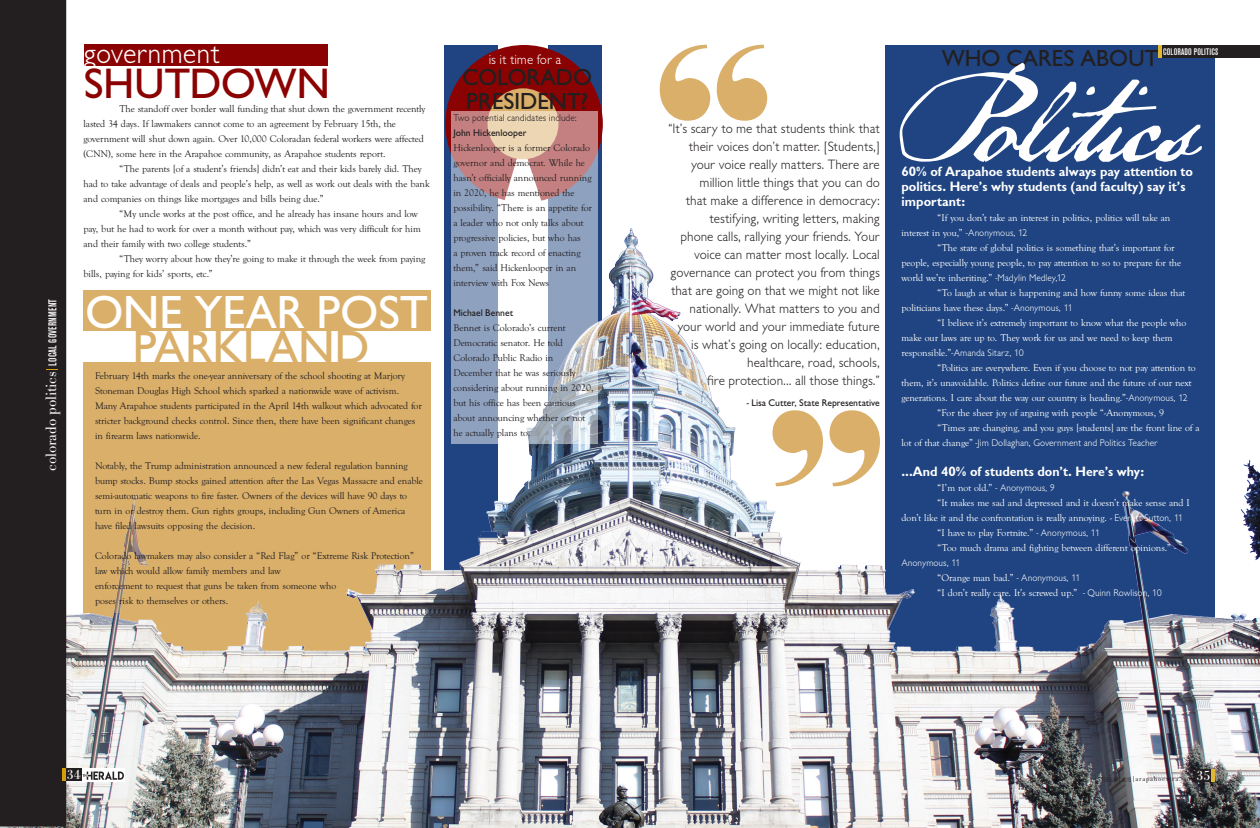
<style>
.page{position:relative;width:1260px;height:828px;background:#fff}
.page>*{position:absolute;margin:0;border:0;box-sizing:border-box;transform-origin:0 0}
.t1{font:250px "Elephant";color:#daaf6a}
.t2{font:72px "US Declaration";color:#fff}
.t3{font:48px "AHJ Chantilly";color:#fff}
.t4{font:48px "AHJ Chantilly";color:#daaf6a}
.t5{font:44px "AHJ Chantilly";color:#8b0202}
.t6{font:30px "AHJ Chantilly LH";color:#fff}
.t7{font:24px/24px "AHJ Chantilly";color:#231f20}
.t8{font:300 15.7px "AHJ Bodoni Recut";color:#fff}
.t9{font:14px/18px "AHJ Chantilly LH";color:#231f20;text-align:right}
.t10{font:700 14px/15px "AHJ Chantilly";color:#fff}
.t11{font:14px "AHJ Chantilly LH";color:#fff}
.t12{font:14px "AHJ Bodoni Recut";color:#fff}
.t13{font:10px/15px "AHJ Goudy Old Style";color:#231f20}
.t14{font:10px/15px "AHJ Goudy Old Style";color:#fff}
.t15{font:10px "AHJ Chantilly LH";color:#fff}
.t16{font:10px "AHJ Chantilly";color:#231f20}
.t17{font:10px "AHJ Chantilly LH";color:#231f20}
.t18{font:condensed 10px "AHJ Craft Gothic";letter-spacing:.015em;color:#fff}
.t19{font:300 7.2px "AHJ Bodoni Recut";letter-spacing:.1em;color:#231f20}
.s1{font-family:"AHJ Craft Gothic";font-weight:400;font-stretch:condensed;font-size:12px}
.s2{font-family:"AHJ Chantilly LH"}
.s3{font-family:"AHJ Goudy Old Style"}
.s4{font-weight:400;font-size:14px;color:#fff}
</style>
<div class="page">
<div style="left:548px;top:45px;width:53px;height:428px;background:#1f4481"></div>
<div style="left:444px;top:45px;width:54px;height:575px;background:#1f4481"></div>
<div style="left:445px;top:45px;width:158px;height:158px;background:#8b0202;border-radius:50%"></div>
<div style="left:488px;top:88px;width:70px;height:71px;background:#daaf6a;border-radius:50%"></div>
<div style="left:885px;top:45px;width:330px;height:783px;background:#1f4481"></div>
<img style="left:0;top:186px;width:1260px;height:642px">
<div style="left:0;top:0;width:66px;height:826px;background:#231f20"></div>
<svg style="left:46px;top:369px;width:12px;height:1px"></svg>
<div style="left:66px;top:768px;width:16px;height:13px;background:#231f20"></div>
<svg style="left:63px;top:768px;width:3px;height:13px"></svg>
<img style="left:83px;top:768px;width:41px;height:14px">
<div style="left:1195px;top:769px;width:17px;height:12px;background:#231f20"></div>
<svg style="left:1212px;top:769px;width:3px;height:12px"></svg>
<div style="left:83px;top:290px;width:348px;height:41px;background:#daaf6a"></div>
<div style="left:89px;top:366px;width:234px;height:247px;background:#daaf6a"></div>
<div style="left:84px;top:45px;width:244px;height:21px;background:#8b0202"></div>
<svg style="left:451px;top:112px;width:147px;height:332px"></svg>
<div style="left:1161px;top:45px;width:99px;height:13px;background:#231f20"></div>
<svg style="left:1158px;top:45px;width:3px;height:13px"></svg>
<h3 class="t8" style="left:43px;top:471px;width:173px;rotate:-90deg">colorado politics <span class="s1">LOCAL GOVERNMENT</span></h3>
<h3 class="t6" style="left:84px;top:37px;width:138px">government</h3>
<h3 class="t5" style="left:84px;top:59px;width:248px">SHUTDOWN</h3>
<p class="t13" style="left:84px;top:101px;width:343px;text-indent:36px">The standoff over border wall funding that shut down the government recently lasted 34 days. If lawmakers cannot come to an agreement by February 15th, the government will shut down again. Over 10,000 Coloradan federal workers were affected (CNN), some here in the Arapahoe community, as Arapahoe students report.</p>
<p class="t13" style="left:84px;top:161px;width:348px;text-indent:36px">“The parents [of a student’s friends] didn’t eat and their kids barely did. They had to take advantage of deals and people’s help, as well as work out deals with the bank and companies on things like mortgages and bills being due.”</p>
<p class="t13" style="left:84px;top:206px;width:339px;text-indent:36px">“My uncle works at the post office, and he already has insane hours and low pay, but he had to work for over a month without pay, which was very difficult for him and their family with two college students.”</p>
<p class="t13" style="left:84px;top:251px;width:343px;text-indent:36px">“They worry about how they’re going to make it through the week from paying bills, paying for kids’ sports, etc.”</p>
<h3 class="t3" style="left:86px;top:286px;width:343px">ONE YEAR POST</h3>
<h3 class="t4" style="left:133px;top:321px;width:238px">PARKLAND</h3>
<p class="t13" style="left:95px;top:369px;width:328px">February 14th marks the one-year anniversary of the school shooting at Marjory Stoneman Douglas High School which sparked a nationwide wave of activism.<br>Many Arapahoe students participated in the April 14th walkout which advocated for stricter background checks control. Since then, there have been significant changes in firearm laws nationwide.</p>
<p class="t13" style="left:95px;top:459px;width:329px">Notably, the Trump administration announced a new federal regulation banning bump stocks. Bump stocks gained attention after the Las Vegas Massacre and enable semi-automatic weapons to fire faster. Owners of the devices will have 90 days to turn in or destroy them. Gun rights groups, including Gun Owners of America have filed lawsuits opposing the decision.</p>
<p class="t13" style="left:95px;top:549px;width:321px">Colorado lawmakers may also consider a “Red Flag” or “Extreme Risk Protection” law which would allow family members and law<br>enforcement to request that guns be taken from someone who<br>poses risk to themselves or others.</p>
<h3 class="t11" style="left:489px;top:52px;width:74px">is it time for a</h3>
<h3 class="t7" style="left:463px;top:66px;width:131px">COLORADO<br>PRESIDENT?</h3>
<p class="t17" style="left:453px;top:113px;width:125px">Two potential candidates include:</p>
<p class="t16" style="left:453px;top:128px;width:75px">John Hickenlooper</p>
<p class="t13" style="left:453px;top:141px;width:140px">Hickenlooper is a former Colorado governor and democrat. While he hasn’t officially announced running in 2020, he has mentioned the possibility. “There is an appetite for a leader who not only talks about progressive policies, but who has<br>a proven track record of enacting them,” said Hickenlooper in an interview with Fox News</p>
<p class="t16" style="left:453px;top:308px;width:61px">Michael Bennet</p>
<p class="t13" style="left:453px;top:321px;width:142px">Bennet is Colorado’s current<br>Democratic senator. He told<br>Colorado Public Radio in<br>December that he was seriously considering about running in 2020, but his office has been cautious about announcing whether or not he actually plans to.</p>
<h1 class="t1" style="left:657px;top:-19px;width:116px">“</h1>
<p class="t9" style="left:668px;top:120px;width:213px">“It’s scary to me that students think that their voices don’t matter. [Students,] your voice really matters. There are million little things that you can do<br>that make a difference in democracy: testifying, writing letters, making<br>phone calls, rallying your friends. Your voice can matter most locally. Local governance can protect you from things that are going on that we might not like nationally. What matters to you and your world and your immediate future is what’s going on locally: education, healthcare, road, schools,<br>fire protection... all those things.”</p>
<p class="t16" style="left:747px;top:397px;width:135px">- Lisa Cutter, State Representative</p>
<h1 class="t1" style="left:883px;top:550px;width:116px;rotate:-180deg">“</h1>
<p class="t18" style="left:1163px;top:46px;width:57px">COLORADO POLITICS</p>
<h3 class="t7" style="left:942px;top:46px;width:218px">WHO CARES ABOUT</h3>
<h2 class="t2" style="left:899px;top:95px;width:302px">Politics</h2>
<h3 class="t10" style="left:901px;top:164px;width:293px">60% of Arapahoe students always pay attention to politics. Here’s why students (and faculty) say it’s important:</h3>
<p class="t14" style="left:902px;top:211px;width:270px;text-indent:36px">“If you don’t take an interest in politics, politics will take an interest in you,” <span class="s2">-Anonymous, 12</span></p>
<p class="t14" style="left:902px;top:241px;width:281px;text-indent:36px">“The state of global politics is something that’s important for people, especially young people, to pay attention to so to prepare for the world we’re inheriting.” <span class="s2">-Madylin Medley,12</span></p>
<p class="t14" style="left:902px;top:286px;width:285px;text-indent:36px">“To laugh at what is happening and how funny some ideas that politicians have these days.” <span class="s2">-Anonymous, 11</span></p>
<p class="t14" style="left:902px;top:316px;width:286px;text-indent:36px">“I believe it’s extremely important to know what the people who make our laws are up to. They work for us and we need to keep them</p>
<p class="t15" style="left:902px;top:348px;width:124px"><span class="s3">responsible.”</span>-Amanda Sitarz, 10</p>
<p class="t14" style="left:938px;top:361px;width:260px">“Politics are everywhere. Even if you choose to not pay attention to</p>
<p class="t14" style="left:902px;top:376px;width:291px">them, it’s unavoidable. Politics define our future and the future of our next</p>
<p class="t14" style="left:902px;top:391px;width:288px">generations. I care about the way our country is heading.”<span class="s2">-Anonymous, 12</span></p>
<p class="t14" style="left:938px;top:406px;width:228px">“For the sheer joy of arguing with people “-Anonymous, 9</p>
<p class="t14" style="left:938px;top:421px;width:264px">“Times are changing, and you guys [students] are the front line of a</p>
<p class="t15" style="left:902px;top:438px;width:258px"><span class="s3">lot of that change”</span> -Jim Dollaghan, Government and Politics Teacher</p>
<h3 class="t10" style="left:902px;top:464px;width:244px">...And 40% of students don’t. Here’s why:</h3>
<p class="t14" style="left:938px;top:481px;width:119px">“I’m not old.” <span class="s2">- Anonymous, 9</span></p>
<p class="t14" style="left:938px;top:496px;width:254px">“It makes me sad and depressed and it doesn’t make sense and I</p>
<p class="t14" style="left:902px;top:511px;width:283px">don’t like it and the confrontation is really annoying. - <span class="s2">Everett Sutton, 11</span></p>
<p class="t14" style="left:938px;top:526px;width:164px">“I have to play Fortnite.” <span class="s2">- Anonymous, 11</span></p>
<p class="t14" style="left:938px;top:541px;width:240px">“Too much drama and fighting between different opinions.” <span class="s2">-</span></p>
<p class="t15" style="left:902px;top:558px;width:60px">Anonymous, 11</p>
<p class="t14" style="left:938px;top:571px;width:226px">“Orange man bad.” <span class="s2">- Anonymous, 11<br></span>“I don’t really care. It’s screwed up.” <span class="s2">- Quinn Rowlison, 10</span></p>
<h3 class="t12" style="left:67px;top:767px;width:15px">34</h3>
<p class="t19" style="left:1102px;top:775px;width:110px"><sub>FEBRUARY</sub> <sub>2019</sub> arapahoextra.com <span class="s4">35</span></p>
</div>
